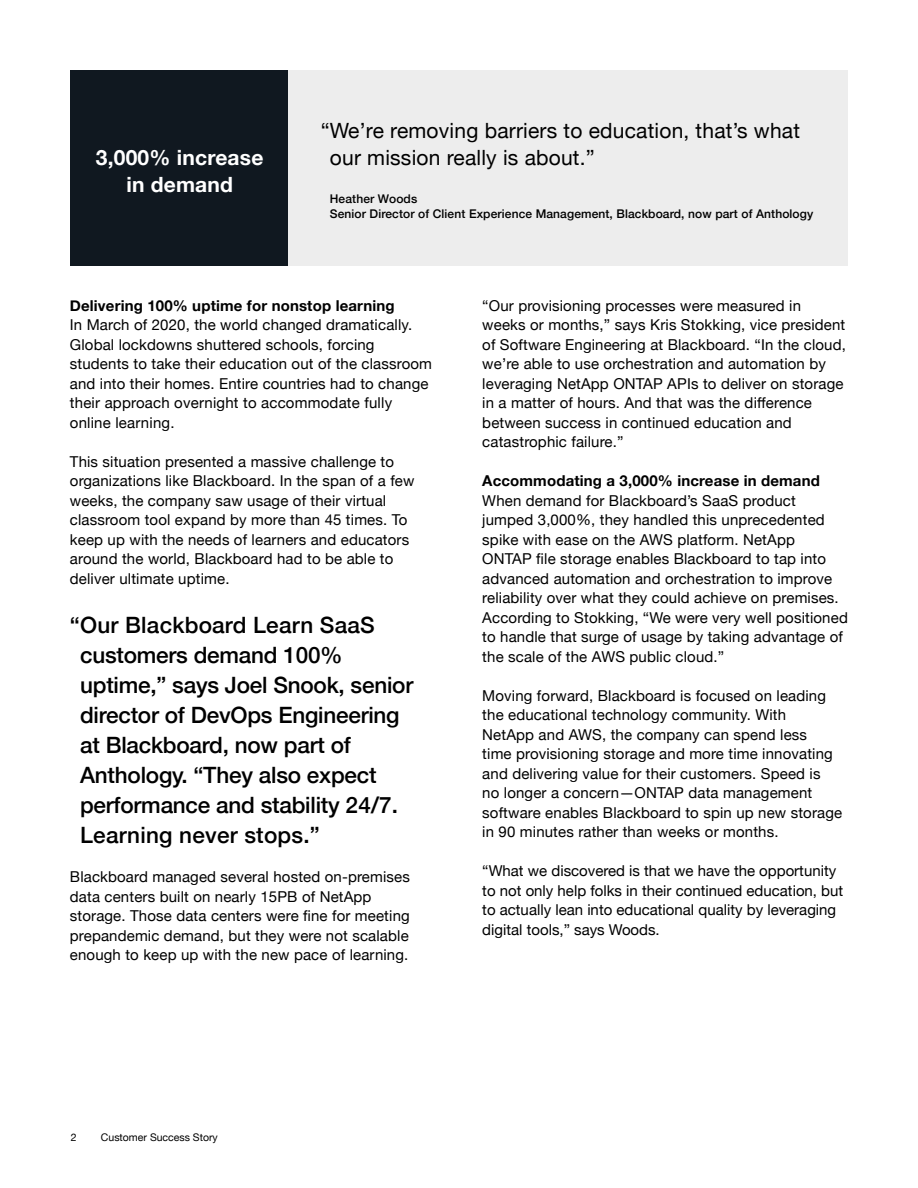
<style>
.page{position:relative;width:918px;height:1188px;background:#fff}
.page>*{position:absolute;margin:0;border:0;box-sizing:border-box;transform-origin:0 0}
.t1{font:500 22.5px/30px "Helvetica Neue";letter-spacing:-.01em;color:#000}
.t2{font:21px/27px "Helvetica Neue";letter-spacing:.01em;color:#000}
.t3{font:700 21px/27px "Helvetica Neue";letter-spacing:.01em;color:#fff;text-align:center}
.t4{font:15px/19.5px "Helvetica Neue";letter-spacing:.01em;color:#000}
.t5{font:700 15px "Helvetica Neue";letter-spacing:.01em;color:#000}
.t6{font:500 12px/15px "Helvetica Neue";letter-spacing:.01em;color:#000}
.t7{font:10.5px "Helvetica Neue";color:#000}
</style>
<div class="page">
<div style="left:70px;top:70px;width:219px;height:196px;background:#101820"></div>
<div style="left:288px;top:70px;width:560px;height:196px;background:#ededed"></div>
<h2 class="t3" style="left:96px;top:144px;width:169px">3,000% increase in demand</h2>
<h2 class="t2" style="left:330px;top:118px;width:472px;text-indent:-9px">“We’re removing barriers to education, that’s what our mission really is about.”</h2>
<p class="t6" style="left:330px;top:190px;width:485px">Heather Woods<br>Senior Director of Client Experience Management, Blackboard, now part of Anthology</p>
<p class="t5" style="left:70px;top:294px;width:326px">Delivering 100% uptime for nonstop learning</p>
<p class="t4" style="left:70px;top:316px;width:364px">In March of 2020, the world changed dramatically.<br>Global lockdowns shuttered schools, forcing students to take their education out of the classroom and into their homes. Entire countries had to change their approach overnight to accommodate fully online learning.</p>
<p class="t4" style="left:70px;top:453px;width:346px">This situation presented a massive challenge to organizations like Blackboard. In the span of a few weeks, the company saw usage of their virtual classroom tool expand by more than 45 times. To keep up with the needs of learners and educators around the world, Blackboard had to be able to deliver ultimate uptime.</p>
<h1 class="t1" style="left:80px;top:609px;width:335px;text-indent:-10px">“Our Blackboard Learn SaaS customers demand 100% uptime,” says Joel Snook, senior director of DevOps Engineering at Blackboard, now part of<br>Anthology. “They also expect performance and stability 24/7.<br>Learning never stops.”</h1>
<p class="t4" style="left:70px;top:868px;width:342px">Blackboard managed several hosted on-premises data centers built on nearly 15PB of NetApp storage. Those data centers were fine for meeting prepandemic demand, but they were not scalable enough to keep up with the new pace of learning.</p>
<p class="t4" style="left:482px;top:297px;width:365px">“Our provisioning processes were measured in weeks or months,” says Kris Stokking, vice president of Software Engineering at Blackboard. “In the cloud, we’re able to use orchestration and automation by leveraging NetApp ONTAP APIs to deliver on storage in a matter of hours. And that was the difference between success in continued education and catastrophic failure.”</p>
<p class="t5" style="left:482px;top:469px;width:339px">Accommodating a 3,000% increase in demand</p>
<p class="t4" style="left:482px;top:492px;width:367px">When demand for Blackboard’s SaaS product jumped 3,000%, they handled this unprecedented spike with ease on the AWS platform. NetApp ONTAP file storage enables Blackboard to tap into advanced automation and orchestration to improve reliability over what they could achieve on premises.<br>According to Stokking, “We were very well positioned to handle that surge of usage by taking advantage of the scale of the AWS public cloud.”</p>
<p class="t4" style="left:482px;top:687px;width:361px">Moving forward, Blackboard is focused on leading the educational technology community. With<br>NetApp and AWS, the company can spend less<br>time provisioning storage and more time innovating and delivering value for their customers. Speed is<br>no longer a concern—ONTAP data management software enables Blackboard to spin up new storage in 90 minutes rather than weeks or months.</p>
<p class="t4" style="left:482px;top:862px;width:362px">“What we discovered is that we have the opportunity to not only help folks in their continued education, but to actually lean into educational quality by leveraging digital tools,” says Woods.</p>
<p class="t7" style="left:71px;top:1129px;width:7px">2</p>
<p class="t7" style="left:101px;top:1130px;width:118px">Customer Success Story</p>
</div>
